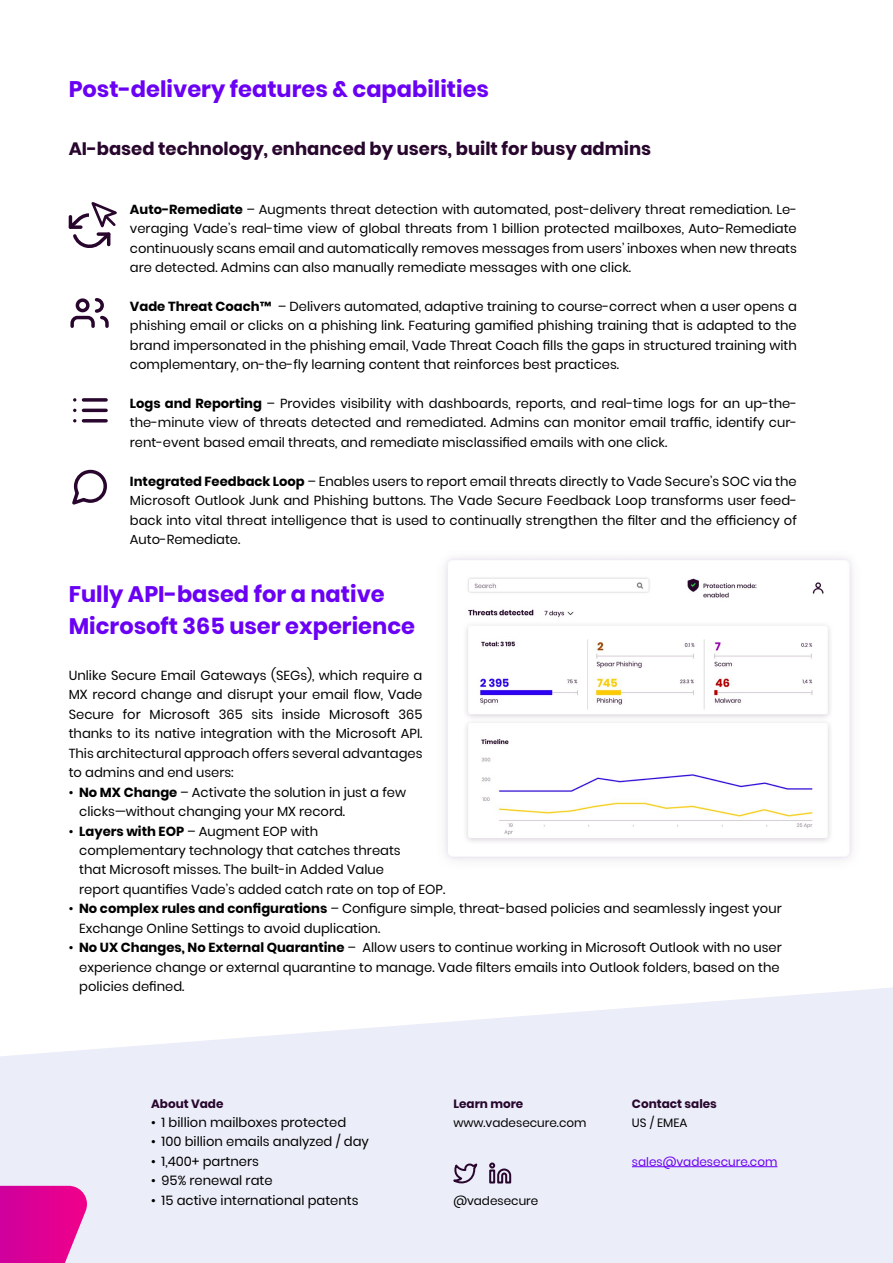
<style>
.page{position:relative;width:893px;height:1263px;background:#fff}
.page>*{position:absolute;margin:0;border:0;box-sizing:border-box;transform-origin:0 0}
.t1{font:700 22.5px/31.5px "Poppins";color:#6a00f4}
.t2{font:700 18px "Poppins";color:#28062d}
.Body{font:13.2px/19.5px "Poppins";color:#000;text-align:justify}
.t3{font:12px "Poppins";color:#000}
.t4{font:700 12px "Poppins";color:#28062d}
.t5{font:12px "Poppins";color:#6a00f4}
.s1{font-weight:700}
</style>
<div class="page">
<svg style="left:0;top:987px;width:893px;height:276px;background:#edeff8"></svg>
<hr style="left:632px;top:1166px;width:145px;height:1px;background:#6a00f4">
<svg style="left:453px;top:1161px;width:24px;height:24px"></svg>
<svg style="left:488px;top:1161px;width:24px;height:23px"></svg>
<svg style="left:0;top:1186px;width:89px;height:77px;background:#df1ca0"></svg>
<img style="left:444px;top:557px;width:409px;height:304px">
<svg style="left:70px;top:298px;width:39px;height:30px"></svg>
<div style="left:76px;top:298px;width:14px;height:14px;border:3px solid #28062d;border-radius:50%"></div>
<svg style="left:83px;top:398px;width:23px;height:4px"></svg>
<hr style="left:83px;top:409px;width:23px;height:3px;background:#28062d">
<hr style="left:83px;top:419px;width:23px;height:3px;background:#28062d">
<svg style="left:72px;top:469px;width:35px;height:36px"></svg>
<svg style="left:69px;top:202px;width:48px;height:46px"></svg>
<h1 class="t1" style="left:69px;top:74px;width:422px">Post-delivery features &amp; capabilities</h1>
<h2 class="t2" style="left:69px;top:139px;width:584px">AI-based technology, enhanced by users, built for busy admins</h2>
<p class="Body" style="left:130px;top:199px;width:668px"><span class="s1">Auto-Remediate</span> – Augments threat detection with automated, post-delivery threat remediation. Le&shy;veraging Vade’s real-time view of global threats from 1 billion protected mailboxes, Auto-Remediate continuously scans email and automatically removes messages from users’ inboxes when new threats are detected. Admins can also manually remediate messages with one click.</p>
<p class="Body" style="left:130px;top:297px;width:668px"><span class="s1">Vade Threat Coach™</span> – Delivers automated, adaptive training to course-correct when a user opens a phishing email or clicks on a phishing link. Featuring gamified phishing training that is adapted to the brand impersonated in the phishing email, Vade Threat Coach fills the gaps in structured training with complementary, on-the-fly learning content that reinforces best practices.</p>
<p class="Body" style="left:130px;top:394px;width:669px"><span class="s1">Logs and Reporting</span> – Provides visibility with dashboards, reports, and real-time logs for an up-the&shy;the-minute view of threats detected and remediated. Admins can monitor email traffic, identify cur&shy;rent-event based email threats, and remediate misclassified emails with one click.</p>
<p class="Body" style="left:130px;top:471px;width:668px"><span class="s1">Integrated Feedback Loop</span> – Enables users to report email threats directly to Vade Secure’s SOC via the Microsoft Outlook Junk and Phishing buttons. The Vade Secure Feedback Loop transforms user feed&shy;back into vital threat intelligence that is used to continually strengthen the filter and the efficiency of Auto-Remediate.</p>
<h1 class="t1" style="left:69px;top:579px;width:348px">Fully API-based for a native<br>Microsoft 365 user experience</h1>
<p class="Body" style="left:69px;top:666px;width:355px">Unlike Secure Email Gateways (SEGs), which require a MX record change and disrupt your email flow, Vade Secure for Microsoft 365 sits inside Microsoft 365 thanks to its native integration with the Microsoft API.<br>This architectural approach offers several advantages to admins and end users:</p>
<p class="Body" style="left:79px;top:782px;width:328px;text-indent:-10px">• <span class="s1">No MX Change</span> – Activate the solution in just a few clicks—without changing your MX record.</p>
<p class="Body" style="left:79px;top:821px;width:368px;text-align:left;text-indent:-10px">• <span class="s1">Layers with EOP</span> – Augment EOP with<br>complementary technology that catches threats<br>that Microsoft misses. The built-in Added Value<br>report quantifies Vade’s added catch rate on top of EOP.</p>
<p class="Body" style="left:79px;top:899px;width:704px;text-indent:-10px">• <span class="s1">No complex rules and configurations</span> – Configure simple, threat-based policies and seamlessly ingest your<br>Exchange Online Settings to avoid duplication.</p>
<p class="Body" style="left:79px;top:938px;width:704px;text-align:left;text-indent:-10px">• <span class="s1">No UX Changes, No External Quarantine</span> – Allow users to continue working in Microsoft Outlook with no user experience change or external quarantine to manage. Vade filters emails into Outlook folders, based on the policies defined.</p>
<p class="t4" style="left:151px;top:1096px;width:74px">About Vade</p>
<p class="Body" style="left:151px;top:1113px;width:197px">• 1 billion mailboxes protected</p>
<p class="Body" style="left:151px;top:1132px;width:219px">• 100 billion emails analyzed / day</p>
<p class="Body" style="left:151px;top:1151px;width:109px">• 1,400+ partners</p>
<p class="Body" style="left:151px;top:1171px;width:123px">• 95% renewal rate</p>
<p class="Body" style="left:151px;top:1190px;width:209px">• 15 active international patents</p>
<p class="t4" style="left:453px;top:1096px;width:72px">Learn more</p>
<p class="t3" style="left:453px;top:1116px;width:135px">www.vadesecure.com</p>
<p class="t3" style="left:453px;top:1193px;width:87px">@vadesecure</p>
<p class="t4" style="left:632px;top:1096px;width:87px">Contact sales</p>
<p class="t3" style="left:632px;top:1116px;width:57px">US / EMEA</p>
<p class="t5" style="left:632px;top:1155px;width:147px">sales@vadesecure.com</p>
</div>
